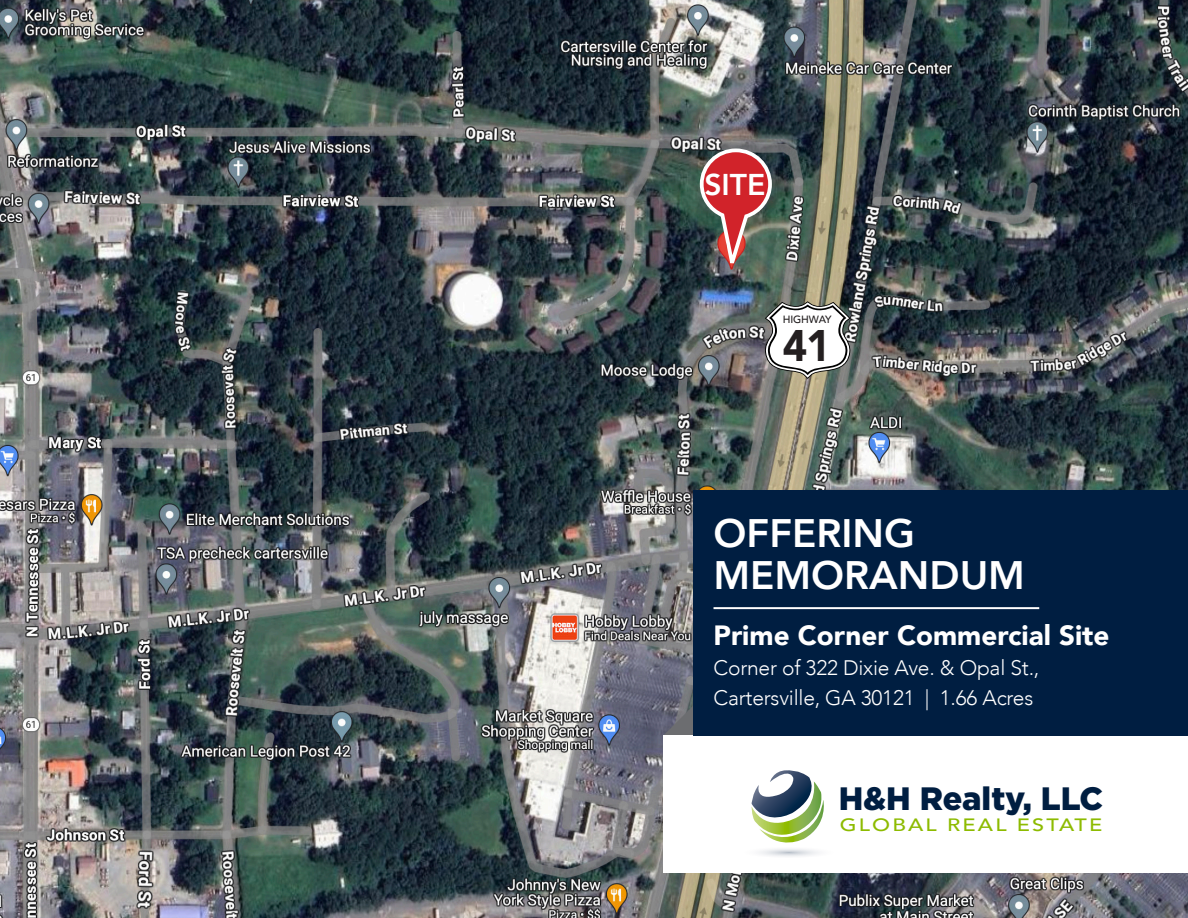
<style>
.page{position:relative;width:1188px;height:918px;background:#fff}
.page>*{position:absolute;margin:0;border:0;box-sizing:border-box;transform-origin:0 0}
.t1{font:900 44.1px "Avenir";color:#231f20;scale:.93 1}
.t2{font:800 39.75px "Avenir";color:#fff}
.t3{font:900 32.4px "Gotham";color:#001e41}
.t4{font:800 30px "Avenir";color:#fff}
.t5{font:900 27.75px "Avenir";color:#fff}
.t6{font:300 21px "Avenir";letter-spacing:-.01em;color:#fff}
.t7{font:500 17.85px "Avenir";letter-spacing:.1em;color:#8dbb00;scale:1.21 1}
.t8{font:500 10.5px "Avenir";letter-spacing:-.01em;color:#231f20}
</style>
<div class="page">
<img style="left:0;top:1px;width:1188px;height:917px">
<div style="left:663px;top:736px;width:525px;height:137px;background:#fff"></div>
<svg style="left:663px;top:692px;width:161px;height:165px"></svg>
<div style="left:694px;top:490px;width:494px;height:246px;background:#001e41"></div>
<hr style="left:714px;top:607px;width:325px;height:2px;background:#fff">
<img style="left:698px;top:147px;width:76px;height:131px">
<svg style="left:764px;top:301px;width:87px;height:78px"></svg>
<p class="t4" style="left:704px;top:161px;width:63px">SITE</p>
<p class="t8" style="left:783px;top:311px;width:50px">HIGHWAY</p>
<p class="t1" style="left:783px;top:308px;width:53px">41</p>
<p class="t2" style="left:714px;top:502px;width:203px">OFFERING</p>
<p class="t2" style="left:714px;top:544px;width:313px">MEMORANDUM</p>
<p class="t5" style="left:714px;top:611px;width:398px">Prime Corner Commercial Site</p>
<p class="t6" style="left:714px;top:655px;width:327px">Corner of 322 Dixie Ave. &amp; Opal St.,</p>
<p class="t6" style="left:714px;top:685px;width:321px">Cartersville, GA 30121 | 1.66 Acres</p>
<p class="t3" style="left:839px;top:776px;width:266px">H&amp;H Realty, LLC</p>
<p class="t7" style="left:840px;top:809px;width:218px">GLOBAL REAL ESTATE</p>
</div>
